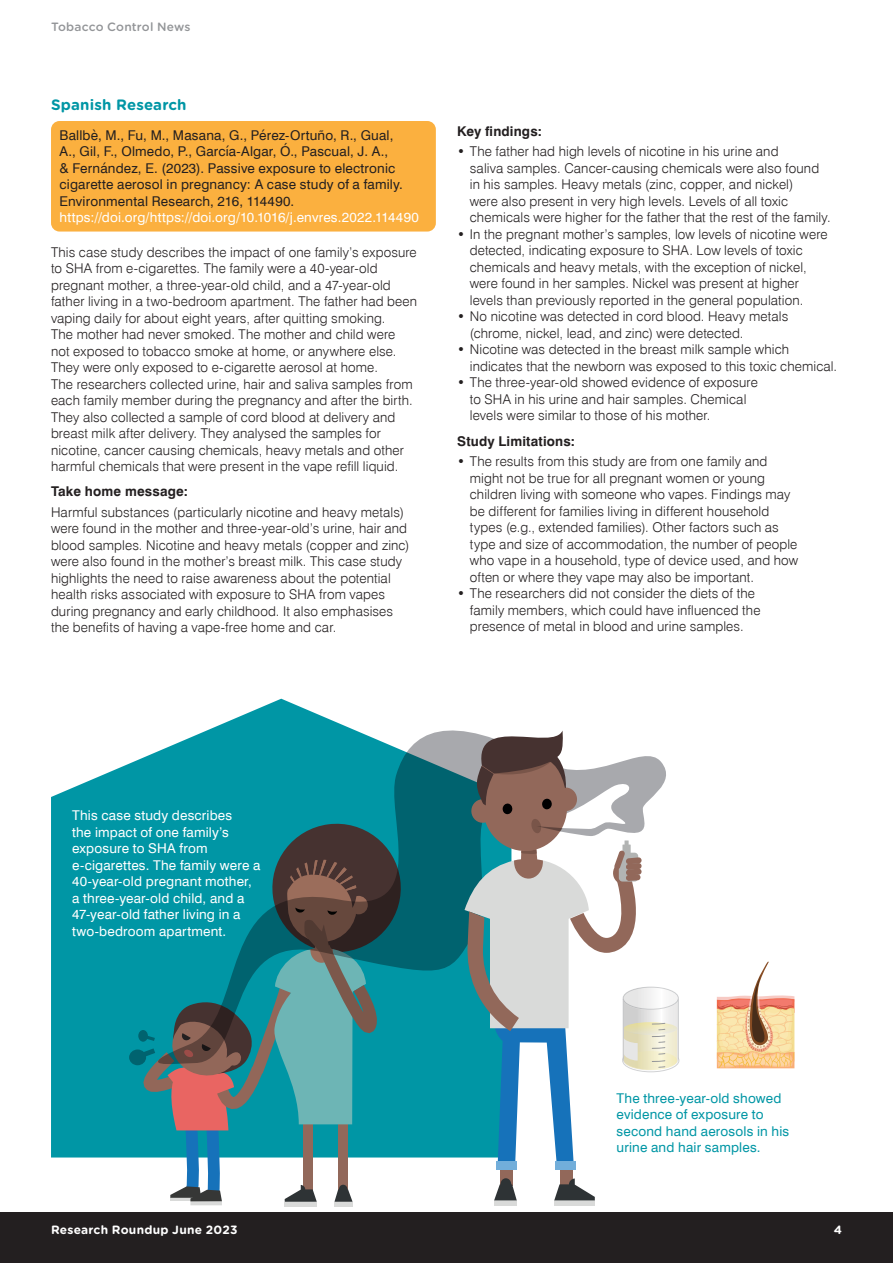
<style>
.page{position:relative;width:893px;height:1263px;background:#fff}
.page>*{position:absolute;margin:0;border:0;box-sizing:border-box;transform-origin:0 0}
.t1{font:700 15px "Gotham Rounded";letter-spacing:.01em;color:#0096a5}
.body{font:300 13.5px/16.5px "Swiss 721 BT";letter-spacing:.01em;color:#231f20}
.Body_regular{font:13.5px/16.5px "Swiss 721 BT";letter-spacing:.015em;color:#231f20}
.White_body{font:13.5px/16.5px "Swiss 721 BT";letter-spacing:.015em;color:#fff}
.White_body-2{font:13.5px/16.5px "Swiss 721 BT";letter-spacing:.01em;color:#0096a5}
.Bold_body{font:700 13.5px "Swiss 721 BT";letter-spacing:.01em;color:#231f20}
.t2{font:700 12px "Gotham Rounded";letter-spacing:.02em;color:#fff}
.t3{font:500 12px "Gotham Rounded";letter-spacing:.01em;color:#939598}
.s1{color:#fff}
</style>
<div class="page">
<svg style="left:51px;top:699px;width:413px;height:458px;fill:#0096a5"></svg>
<svg style="left:112px;top:820px;width:293px;height:387px"></svg>
<svg style="left:156px;top:723px;width:308px;height:347px;background:#22828b"></svg>
<div style="left:560px;top:1169px;width:12px;height:17px;background:#92685a"></div>
<div style="left:500px;top:1169px;width:13px;height:17px;background:#92685a"></div>
<div style="left:555px;top:1200px;width:40px;height:6px;background:#d9dad9"></div>
<svg style="left:554px;top:1178px;width:41px;height:22px"></svg>
<div style="left:495px;top:1200px;width:22px;height:6px;background:#d9dad9"></div>
<svg style="left:494px;top:1178px;width:23px;height:22px"></svg>
<div style="left:51px;top:121px;width:385px;height:111px;background:#fbb03f;border-radius:9px"></div>
<svg style="left:464px;top:730px;width:216px;height:439px"></svg>
<svg style="left:716px;top:962px;width:78px;height:106px"></svg>
<div style="left:0;top:1212px;width:893px;height:51px;background:#231f20"></div>
<p class="t3" style="left:51px;top:18px;width:141px">Tobacco Control News</p>
<p class="t1" style="left:51px;top:93px;width:137px">Spanish Research</p>
<p class="Body_regular" style="left:60px;top:127px;width:361px">Ballbè, M., Fu, M., Masana, G., Pérez-Ortuño, R., Gual,<br>A., Gil, F., Olmedo, P., García-Algar, Ó., Pascual, J. A.,<br>&amp; Fernández, E. (2023). Passive exposure to electronic cigarette aerosol in pregnancy: A case study of a family.<br>Environmental Research, 216, 114490. <span class="s1">https://doi.org/https://doi.org/10.1016/j.envres.2022.114490</span></p>
<p class="body" style="left:51px;top:243px;width:368px">This case study describes the impact of one family’s exposure to SHA from e-cigarettes. The family were a 40-year-old pregnant mother, a three-year-old child, and a 47-year-old father living in a two-bedroom apartment. The father had been vaping daily for about eight years, after quitting smoking.<br>The mother had never smoked. The mother and child were not exposed to tobacco smoke at home, or anywhere else.<br>They were only exposed to e-cigarette aerosol at home.<br>The researchers collected urine, hair and saliva samples from each family member during the pregnancy and after the birth.<br>They also collected a sample of cord blood at delivery and breast milk after delivery. They analysed the samples for nicotine, cancer causing chemicals, heavy metals and other harmful chemicals that were present in the vape refill liquid.</p>
<p class="Bold_body" style="left:51px;top:483px;width:138px">Take home message:</p>
<p class="body" style="left:51px;top:504px;width:360px">Harmful substances (particularly nicotine and heavy metals) were found in the mother and three-year-old’s urine, hair and blood samples. Nicotine and heavy metals (copper and zinc) were also found in the mother’s breast milk. This case study highlights the need to raise awareness about the potential health risks associated with exposure to SHA from vapes during pregnancy and early childhood. It also emphasises the benefits of having a vape-free home and car.</p>
<p class="Bold_body" style="left:457px;top:123px;width:86px">Key findings:</p>
<p class="body" style="left:470px;top:143px;width:362px;text-indent:-13px">• The father had high levels of nicotine in his urine and<br>saliva samples. Cancer-causing chemicals were also found in his samples. Heavy metals (zinc, copper, and nickel)<br>were also present in very high levels. Levels of all toxic chemicals were higher for the father that the rest of the family.</p>
<p class="body" style="left:470px;top:226px;width:359px;text-indent:-13px">• In the pregnant mother’s samples, low levels of nicotine were detected, indicating exposure to SHA. Low levels of toxic chemicals and heavy metals, with the exception of nickel, were found in her samples. Nickel was present at higher levels than previously reported in the general population.</p>
<p class="body" style="left:470px;top:308px;width:320px;text-indent:-13px">• No nicotine was detected in cord blood. Heavy metals (chrome, nickel, lead, and zinc) were detected.</p>
<p class="body" style="left:470px;top:341px;width:369px;text-indent:-13px">• Nicotine was detected in the breast milk sample which indicates that the newborn was exposed to this toxic chemical.</p>
<p class="body" style="left:470px;top:374px;width:290px;text-indent:-13px">• The three-year-old showed evidence of exposure to SHA in his urine and hair samples. Chemical levels were similar to those of his mother.</p>
<p class="Bold_body" style="left:457px;top:432px;width:119px">Study Limitations:</p>
<p class="body" style="left:470px;top:453px;width:330px;text-indent:-13px">• The results from this study are from one family and might not be true for all pregnant women or young children living with someone who vapes. Findings may be different for families living in different household types (e.g., extended families). Other factors such as type and size of accommodation, the number of people who vape in a household, type of device used, and how often or where they vape may also be important.</p>
<p class="body" style="left:470px;top:585px;width:292px;text-indent:-13px">• The researchers did not consider the diets of the family members, which could have influenced the presence of metal in blood and urine samples.</p>
<p class="White_body" style="left:72px;top:807px;width:190px">This case study describes<br>the impact of one family’s exposure to SHA from e-cigarettes. The family were a<br>40-year-old pregnant mother, a three-year-old child, and a<br>47-year-old father living in a two-bedroom apartment.</p>
<p class="White_body-2" style="left:617px;top:1089px;width:174px">The three-year-old showed evidence of exposure to second hand aerosols in his urine and hair samples.</p>
<p class="t2" style="left:51px;top:1221px;width:188px">Research Roundup June 2023</p>
<p class="t2" style="left:834px;top:1221px;width:10px">4</p>
</div>
